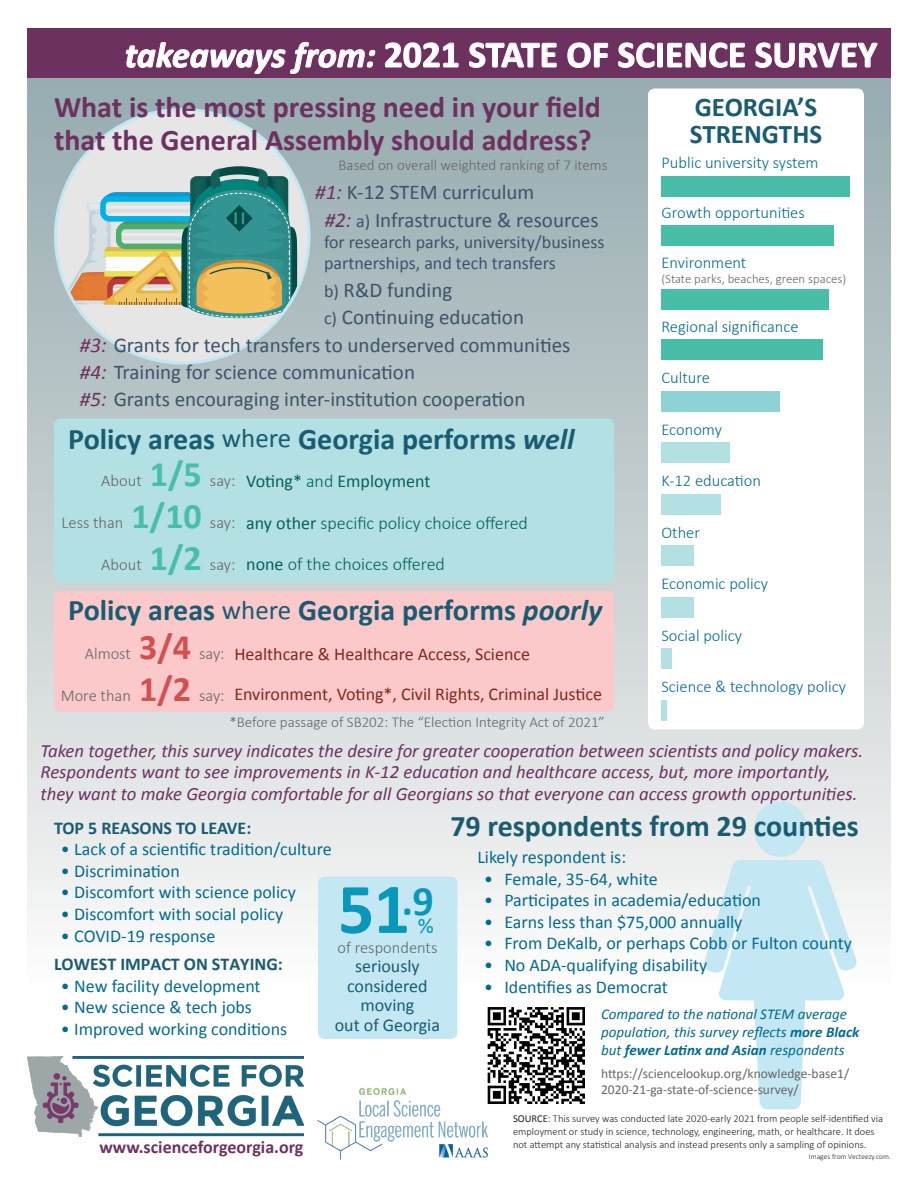
<style>
.page{position:relative;width:918px;height:1188px;background:#fff}
.page>*{position:absolute;margin:0;border:0;box-sizing:border-box;transform-origin:0 0}
.t1{font:700 72px "Calibri";color:#0998ba}
.t2{font:700 42px "Calibri";color:#0998ba}
.t3{font:700 37.5px "Calibri";color:#fff}
.t4{font:700 30px "Calibri";color:#195c72}
.t5{font:700 30px/33px "Calibri";color:#6d3160}
.t6{font:700 27px/27px "Calibri";color:#195c72}
.t7{font:21px/28.7px "Calibri";color:#3d536b}
.t8{font:italic 18.75px/21.8px "Calibri";color:#6d3160}
.t9{font:18px "Calibri";color:#036b8d}
.t10{font:18px "Calibri";color:#7f2a1c}
.t11{font:18px/21px "Calibri";color:#3d536b}
.t12{font:300 18px "Calibri";color:#03615f}
.t13{font:700 18px "Calibri";color:#195c72}
.t14{font:18px/19.5px "Calibri";color:#195c72;text-align:center}
.t15{font:700 18px "Calibri";color:#6d3160}
.t16{font:18px "Calibri";color:#03615f}
.t17{font:300 16.5px "Calibri";color:#036b8d}
.t18{font:300 16.5px "Calibri";color:#666}
.t19{font:italic 15px/18px "Calibri";color:#036b8d}
.t20{font:300 15px "Calibri";color:#666}
.t21{font:13.5px/16.2px "Calibri";color:#666}
.t22{font:300 12.75px "Calibri";color:#666}
.t23{font:300 10.5px/12.6px "Calibri";color:#20231e}
.t24{font:300 7.5px "Calibri";color:#20231e}
.s1{font-style:italic;font-size:36px}
.s2{font-style:italic;color:#6d3160}
.s3{font-size:18px}
.s4{font-weight:400;font-size:27px}
.s5{font-style:italic}
.s6{font-weight:700;font-size:36px;color:#48bea9}
.s7{font-weight:300}
.s8{font-weight:400}
.s9{font-weight:700;font-size:36px;color:#d25050}
.s10{font-weight:700}
</style>
<div class="page">
<div style="left:27px;top:68px;width:864px;height:931px;background:linear-gradient(to bottom,#93a9ac,#fcfafa)"></div>
<div style="left:27px;top:28px;width:864px;height:50px;background:#6d3160"></div>
<svg style="left:126px;top:42px;width:250px;height:32px"></svg>
<svg style="left:385px;top:42px;width:74px;height:26px"></svg>
<svg style="left:469px;top:42px;width:88px;height:26px"></svg>
<svg style="left:567px;top:42px;width:41px;height:26px"></svg>
<svg style="left:618px;top:42px;width:127px;height:26px"></svg>
<svg style="left:755px;top:42px;width:123px;height:26px"></svg>
<img style="left:27px;top:1056px;width:277px;height:81px">
<img style="left:317px;top:1087px;width:171px;height:73px">
<div style="left:56px;top:110px;width:253px;height:253px;background:#e6e6e6;border-radius:50%"></div>
<svg style="left:60px;top:163px;width:237px;height:155px"></svg>
<div style="left:648px;top:88px;width:216px;height:641px;background:#fff;border-radius:7px"></div>
<img style="left:703px;top:800px;width:153px;height:310px">
<div style="left:54px;top:591px;width:560px;height:121px;background:#fbc9c9;border-radius:7px"></div>
<div style="left:54px;top:418px;width:560px;height:165px;background:#b3e0e3;border-radius:7px"></div>
<div style="left:662px;top:176px;width:188px;height:21px;background:#48bea9"></div>
<div style="left:662px;top:226px;width:172px;height:20px;background:#48bea9"></div>
<div style="left:662px;top:290px;width:167px;height:20px;background:#48bea9"></div>
<div style="left:662px;top:339px;width:162px;height:21px;background:#48bea9"></div>
<div style="left:662px;top:391px;width:118px;height:20px;background:#8ed3d3"></div>
<div style="left:662px;top:442px;width:68px;height:21px;background:#b3e0e3"></div>
<div style="left:662px;top:494px;width:59px;height:20px;background:#b3e0e3"></div>
<div style="left:662px;top:545px;width:32px;height:21px;background:#b3e0e3"></div>
<div style="left:662px;top:597px;width:32px;height:20px;background:#b3e0e3"></div>
<div style="left:662px;top:649px;width:10px;height:20px;background:#b3e0e3"></div>
<div style="left:662px;top:700px;width:5px;height:20px;background:#b3e0e3"></div>
<img style="left:487px;top:1007px;width:98px;height:103px">
<div style="left:318px;top:876px;width:139px;height:163px;background:#c3e8f3;border-radius:7px"></div>
<h3 class="t3" style="left:125px;top:31px;width:754px"><span class="s1">takeaways from:</span> 2021 STATE OF SCIENCE SURVEY</h3>
<h3 class="t5" style="left:54px;top:91px;width:548px">What is the most pressing need in your field that the General Assembly should address?</h3>
<p class="t20" style="left:339px;top:155px;width:270px">Based on overall weighted ranking of 7 items</p>
<p class="t7" style="left:325px;top:178px;width:275px;text-indent:-9px"><span class="s2">#1:</span> K-12 STEM curriculum<br><span class="s2">#2:</span> <span class="s3">a)</span> Infrastructure &amp; resources</p>
<p class="t11" style="left:324px;top:232px;width:282px">for research parks, university/business partnerships, and tech transfers</p>
<p class="t7" style="left:324px;top:276px;width:130px"><span class="s3">b)</span> R&amp;D funding</p>
<p class="t7" style="left:324px;top:303px;width:202px"><span class="s3">c)</span> Continuing education</p>
<p class="t7" style="left:80px;top:330px;width:492px"><span class="s2">#3:</span> Grants for tech transfers to underserved communities</p>
<p class="t7" style="left:80px;top:358px;width:337px"><span class="s2">#4:</span> Training for science communication</p>
<p class="t7" style="left:80px;top:385px;width:447px"><span class="s2">#5:</span> Grants encouraging inter-institution cooperation</p>
<h3 class="t4" style="left:68px;top:420px;width:508px">Policy areas <span class="s4">where</span> Georgia performs <span class="s5">well</span></h3>
<p class="t18" style="left:101px;top:470px;width:136px">About <span class="s6">1/5</span> say:</p>
<p class="t18" style="left:62px;top:512px;width:175px">Less than <span class="s6">1/10</span> say:</p>
<p class="t18" style="left:101px;top:554px;width:136px">About <span class="s6">1/2</span> say:</p>
<p class="t16" style="left:246px;top:470px;width:186px">Voting* <span class="s7">and</span> Employment</p>
<p class="t12" style="left:246px;top:511px;width:283px"><span class="s8">any other</span> specific policy choice offered</p>
<p class="t12" style="left:246px;top:553px;width:200px"><span class="s8">none</span> of the choices offered</p>
<h3 class="t4" style="left:68px;top:591px;width:536px">Policy areas <span class="s4">where</span> Georgia performs <span class="s5">poorly</span></h3>
<p class="t18" style="left:85px;top:643px;width:141px">Almost <span class="s9">3/4</span> say:</p>
<p class="t18" style="left:61px;top:685px;width:165px">More than <span class="s9">1/2</span> say:</p>
<p class="t10" style="left:234px;top:643px;width:297px">Healthcare &amp; Healthcare Access, Science</p>
<p class="t10" style="left:234px;top:683px;width:369px">Environment, Voting*, Civil Rights, Criminal Justice</p>
<p class="t20" style="left:230px;top:713px;width:377px">*Before passage of SB202: The “Election Integrity Act of 2021”</p>
<h3 class="t6" style="left:690px;top:93px;width:134px">GEORGIA’S<br>STRENGTHS</h3>
<p class="t17" style="left:662px;top:153px;width:159px">Public university system</p>
<p class="t17" style="left:662px;top:202px;width:145px">Growth opportunities</p>
<p class="t17" style="left:662px;top:252px;width:86px">Environment</p>
<p class="t22" style="left:662px;top:271px;width:186px">(State parks, beaches, green spaces)</p>
<p class="t17" style="left:662px;top:316px;width:139px">Regional significance</p>
<p class="t17" style="left:662px;top:367px;width:50px">Culture</p>
<p class="t17" style="left:662px;top:419px;width:62px">Economy</p>
<p class="t17" style="left:662px;top:470px;width:101px">K-12 education</p>
<p class="t17" style="left:662px;top:522px;width:40px">Other</p>
<p class="t17" style="left:662px;top:573px;width:108px">Economic policy</p>
<p class="t17" style="left:662px;top:625px;width:82px">Social policy</p>
<p class="t17" style="left:662px;top:676px;width:186px">Science &amp; technology policy</p>
<p class="t8" style="left:40px;top:739px;width:824px">Taken together, this survey indicates the desire for greater cooperation between scientists and policy makers.<br>Respondents want to see improvements in K-12 education and healthcare access, but, more importantly, they want to make Georgia comfortable for all Georgians so that everyone can access growth opportunities.</p>
<p class="t13" style="left:54px;top:816px;width:199px">TOP 5 REASONS TO LEAVE:</p>
<p class="t9" style="left:61px;top:838px;width:272px">• Lack of a scientific tradition/culture</p>
<p class="t9" style="left:61px;top:859px;width:121px">• Discrimination</p>
<p class="t9" style="left:61px;top:881px;width:237px">• Discomfort with science policy</p>
<p class="t9" style="left:61px;top:903px;width:224px">• Discomfort with social policy</p>
<p class="t9" style="left:61px;top:924px;width:156px">• COVID-19 response</p>
<p class="t13" style="left:54px;top:952px;width:230px">LOWEST IMPACT ON STAYING:</p>
<p class="t9" style="left:61px;top:974px;width:201px">• New facility development</p>
<p class="t9" style="left:61px;top:996px;width:193px">• New science &amp; tech jobs</p>
<p class="t9" style="left:61px;top:1017px;width:228px">• Improved working conditions</p>
<h1 class="t1" style="left:338px;top:863px;width:74px">51</h1>
<p class="t18" style="left:337px;top:937px;width:101px">of respondents</p>
<p class="t14" style="left:335px;top:957px;width:107px">seriously considered moving<br>out of Georgia</p>
<h2 class="t2" style="left:402px;top:874px;width:34px">. 9<sub>%</sub></h2>
<p class="t15" style="left:99px;top:1135px;width:206px">www.scienceforgeorgia.org</p>
<h3 class="t4" style="left:450px;top:806px;width:410px">79 respondents from 29 counties</h3>
<p class="t9" style="left:477px;top:846px;width:150px">Likely respondent is:</p>
<p class="t9" style="left:484px;top:867px;width:175px">• Female, 35-64, white</p>
<p class="t9" style="left:484px;top:889px;width:278px">• Participates in academia/education</p>
<p class="t9" style="left:484px;top:910px;width:260px">• Earns less than $75,000 annually</p>
<p class="t9" style="left:484px;top:932px;width:369px">• From DeKalb, or perhaps Cobb or Fulton county</p>
<p class="t9" style="left:484px;top:954px;width:225px">• No ADA-qualifying disability</p>
<p class="t9" style="left:484px;top:975px;width:185px">• Identifies as Democrat</p>
<p class="t19" style="left:601px;top:1004px;width:260px">Compared to the national STEM average population, this survey reflects <span class="s10">more Black </span>but <span class="s10">fewer Latinx and Asian</span> respondents</p>
<p class="t21" style="left:601px;top:1065px;width:250px">https://sciencelookup.org/knowledge-base1/<br>2020-21-ga-state-of-science-survey/</p>
<p class="t23" style="left:513px;top:1112px;width:372px"><span class="s8">SOURCE</span>: This survey was conducted late 2020-early 2021 from people self-identified via employment or study in science, technology, engineering, math, or healthcare. It does not attempt any statistical analysis and instead presents only a sampling of opinions.</p>
<p class="t24" style="left:809px;top:1152px;width:84px">Images from Vecteezy.com.</p>
</div>
